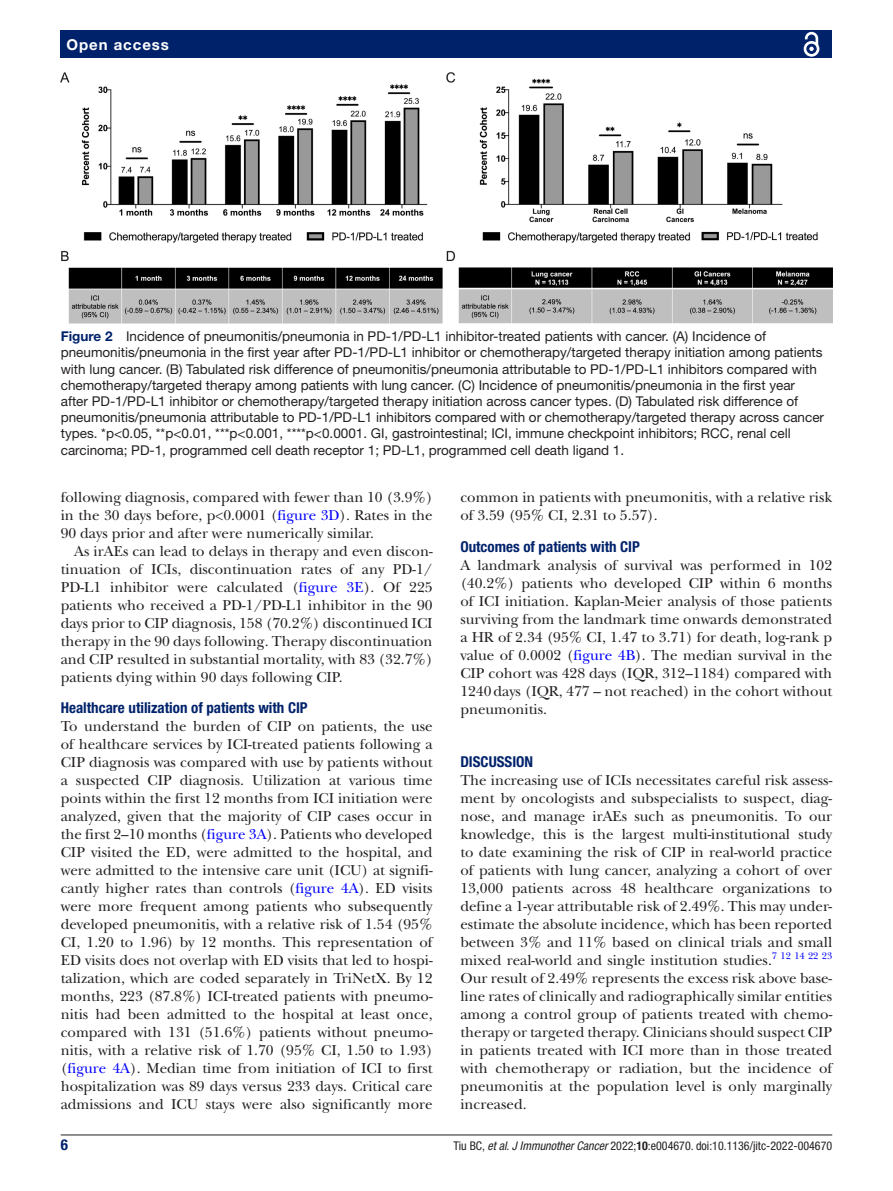
<style>
.page{position:relative;width:893px;height:1191px;background:#fff}
.page>*{position:absolute;margin:0;border:0;box-sizing:border-box;transform-origin:0 0}
.t1{font:15px/18px "New Baskerville";color:#231f20;text-align:justify}
.t2{font:700 condensed 15px "Helvetica Neue LT Std";color:#00226b}
.t3{font:700 15px "Helvetica Neue LT Std";letter-spacing:.065em;color:#fff}
.t4{font:13.5px/16.2px "Helvetica Neue LT Std";color:#231f20}
.t5{font:condensed 12px "Helvetica Neue LT Std";color:#231f20}
.t6{font:9.9px "New Baskerville";color:#00f}
.s1{font-weight:700;color:#00226b}
.s2{color:#00f}
.s3{font-style:italic}
.s4{font-weight:700}
</style>
<div class="page">
<hr style="left:61px;top:1134px;width:771px;height:1px;background:#231f20">
<div style="left:61px;top:31px;width:771px;height:27px;background:#00226b"></div>
<svg style="left:803px;top:31px;width:17px;height:26px"></svg>
<img style="left:61px;top:73px;width:771px;height:250px">
<p class="t3" style="left:66px;top:35px;width:104px">Open access</p>
<p class="t4" style="left:61px;top:328px;width:765px"><span class="s1">Figure 2</span> Incidence of pneumonitis/pneumonia in PD-1/PD-L1 inhibitor-treated patients with cancer. (A) Incidence of pneumonitis/pneumonia in the first year after PD-1/PD-L1 inhibitor or chemotherapy/targeted therapy initiation among patients with lung cancer. (B) Tabulated risk difference of pneumonitis/pneumonia attributable to PD-1/PD-L1 inhibitors compared with chemotherapy/targeted therapy among patients with lung cancer. (C) Incidence of pneumonitis/pneumonia in the first year after PD-1/PD-L1 inhibitor or chemotherapy/targeted therapy initiation across cancer types. (D) Tabulated risk difference of pneumonitis/pneumonia attributable to PD-1/PD-L1 inhibitors compared with or chemotherapy/targeted therapy across cancer types. *p&lt;0.05, **p&lt;0.01, ***p&lt;0.001, ****p&lt;0.0001. GI, gastrointestinal; ICI, immune checkpoint inhibitors; RCC, renal cell carcinoma; PD-1, programmed cell death receptor 1; PD-L1, programmed cell death ligand 1.</p>
<p class="t1" style="left:61px;top:488px;width:373px">following diagnosis, compared with fewer than 10 (3.9%) in the 30 days before, p&lt;0.0001 (<span class="s2">figure 3D</span>). Rates in the 90 days prior and after were numerically similar.</p>
<p class="t1" style="left:61px;top:542px;width:373px;text-indent:14px">As irAEs can lead to delays in therapy and even discon&shy;tinuation of ICIs, discontinuation rates of any PD-1/ PD-L1 inhibitor were calculated (<span class="s2">figure 3E</span>). Of 225 patients who received a PD-1/PD-L1 inhibitor in the 90 days prior to CIP diagnosis, 158 (70.2%) discontinued ICI therapy in the 90 days following. Therapy discontinuation and CIP resulted in substantial mortality, with 83 (32.7%) patients dying within 90 days following CIP.</p>
<p class="t2" style="left:61px;top:699px;width:248px">Healthcare utilization of patients with CIP</p>
<p class="t1" style="left:61px;top:717px;width:373px">To understand the burden of CIP on patients, the use of healthcare services by ICI-treated patients following a CIP diagnosis was compared with use by patients without a suspected CIP diagnosis. Utilization at various time points within the first 12 months from ICI initiation were analyzed, given that the majority of CIP cases occur in the first 2–10 months (<span class="s2">figure 3A</span>). Patients who developed CIP visited the ED, were admitted to the hospital, and were admitted to the intensive care unit (ICU) at signifi&shy;cantly higher rates than controls (<span class="s2">figure 4A</span>). ED visits were more frequent among patients who subsequently developed pneumonitis, with a relative risk of 1.54 (95% CI, 1.20 to 1.96) by 12 months. This representation of ED visits does not overlap with ED visits that led to hospi&shy;talization, which are coded separately in TriNetX. By 12 months, 223 (87.8%) ICI-treated patients with pneumo&shy;nitis had been admitted to the hospital at least once, compared with 131 (51.6%) patients without pneumo&shy;nitis, with a relative risk of 1.70 (95% CI, 1.50 to 1.93) (<span class="s2">figure 4A</span>). Median time from initiation of ICI to first hospitalization was 89 days versus 233 days. Critical care admissions and ICU stays were also significantly more</p>
<p class="t1" style="left:460px;top:488px;width:373px">common in patients with pneumonitis, with a relative risk of 3.59 (95% CI, 2.31 to 5.57).</p>
<p class="t2" style="left:460px;top:538px;width:181px">Outcomes of patients with CIP</p>
<p class="t1" style="left:460px;top:556px;width:373px">A landmark analysis of survival was performed in 102 (40.2%) patients who developed CIP within 6 months of ICI initiation. Kaplan-Meier analysis of those patients surviving from the landmark time onwards demonstrated a HR of 2.34 (95% CI, 1.47 to 3.71) for death, log-rank p value of 0.0002 (<span class="s2">figure 4B</span>). The median survival in the CIP cohort was 428 days (IQR, 312–1184) compared with 1240days (IQR, 477 – not reached) in the cohort without pneumonitis.</p>
<p class="t2" style="left:460px;top:753px;width:74px">DISCUSSION</p>
<p class="t1" style="left:460px;top:771px;width:373px">The increasing use of ICIs necessitates careful risk assess&shy;ment by oncologists and subspecialists to suspect, diag&shy;nose, and manage irAEs such as pneumonitis. To our knowledge, this is the largest multi-institutional study to date examining the risk of CIP in real-world practice of patients with lung cancer, analyzing a cohort of over 13,000 patients across 48 healthcare organizations to define a 1-year attributable risk of 2.49%. This may under&shy;estimate the absolute incidence, which has been reported between 3% and 11% based on clinical trials and small mixed real-world and single institution studies.</p>
<p class="t6" style="left:772px;top:949px;width:62px">7 12 14 22 23</p>
<p class="t1" style="left:460px;top:969px;width:373px">Our result of 2.49% represents the excess risk above base&shy;line rates of clinically and radiographically similar entities among a control group of patients treated with chemo&shy;therapy or targeted therapy. Clinicians should suspect CIP in patients treated with ICI more than in those treated with chemotherapy or radiation, but the incidence of pneumonitis at the population level is only marginally increased.</p>
<p class="t2" style="left:61px;top:1135px;width:9px">6</p>
<p class="t5" style="left:453px;top:1138px;width:380px">Tiu BC, <span class="s3">et al</span>. <span class="s3">J Immunother Cancer</span> 2022;<span class="s4">10</span>:e004670. doi:10.1136/jitc-2022-004670</p>
</div>
